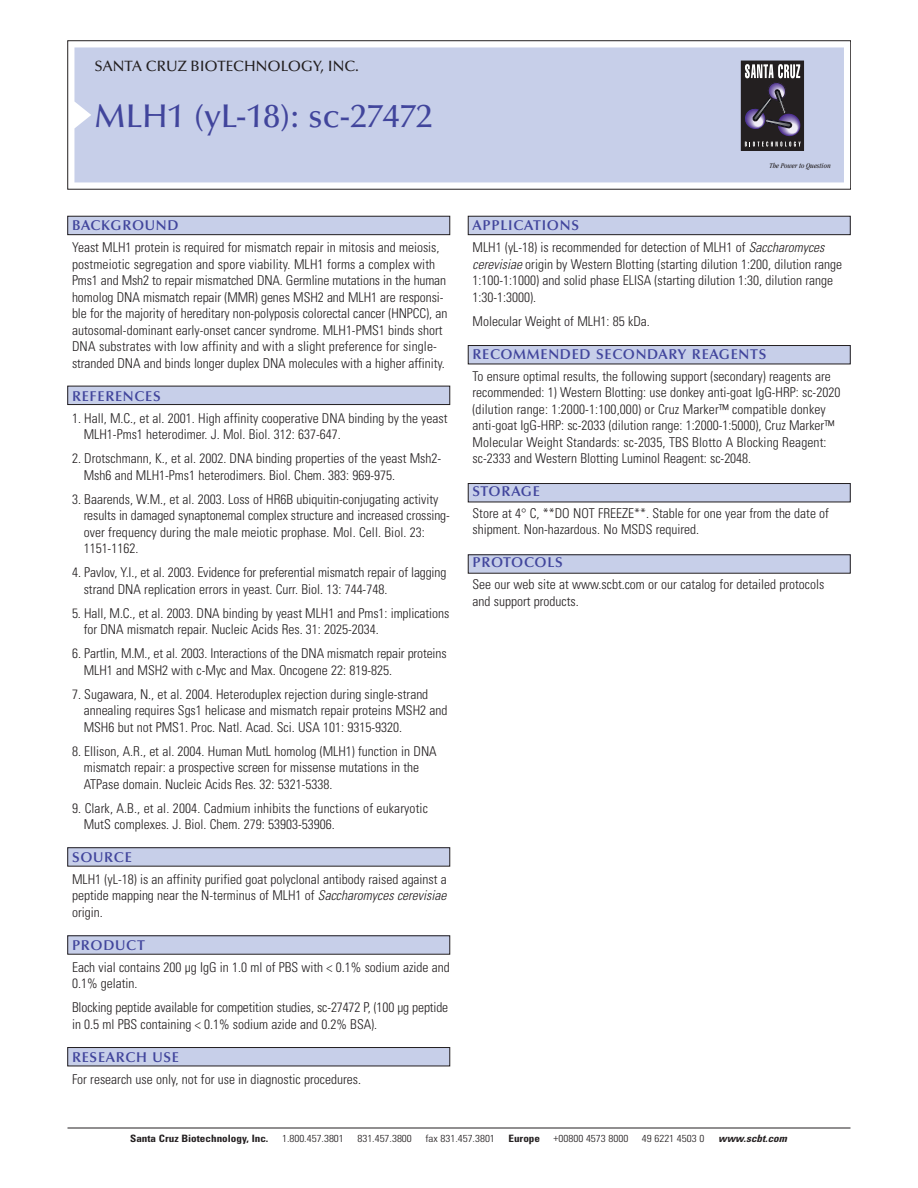
<style>
.page{position:relative;width:918px;height:1188px;background:#fff}
.page>*{position:absolute;margin:0;border:0;box-sizing:border-box;transform-origin:0 0}
.t1{font:500 33px "Optima";color:#41459c}
.t2{font:500 15px "Optima";color:#231f20}
.t3{font:600 14.25px "Optima";letter-spacing:.05em;color:#41459c}
.t4{font:300 condensed 13.5px/16.5px "Univers";color:#231f20}
.t5{font:300 condensed 10.2px "Univers";color:#231f20;scale:1.1 1}
.t6{font:700 condensed 10.2px "Univers";color:#231f20;scale:1.1 1}
.t7{font:italic 700 condensed 10.2px "Univers";color:#231f20;scale:1.1 1}
.t8{font:italic condensed 7.5px "Garamond";color:#231f20}
.s1{font-style:italic}
</style>
<div class="page">
<div style="left:74px;top:47px;width:770px;height:135px;background:#c7cfe9"></div>
<div style="left:741px;top:61px;width:62px;height:89px;background:#231f20"></div>
<div style="left:741px;top:61px;width:63px;height:90px;border:1px solid #231f20"></div>
<svg style="left:741px;top:64px;width:64px;height:83px"></svg>
<hr style="left:68px;top:1128px;width:782px;height:1px;background:#231f20">
<div style="left:68px;top:216px;width:382px;height:19px;background:#c7cfe9"></div>
<div style="left:68px;top:216px;width:382px;height:19px;border:1px solid #231f20"></div>
<div style="left:68px;top:386px;width:382px;height:19px;background:#c7cfe9"></div>
<div style="left:68px;top:386px;width:382px;height:19px;border:1px solid #231f20"></div>
<div style="left:68px;top:848px;width:382px;height:18px;background:#c7cfe9"></div>
<div style="left:68px;top:847px;width:382px;height:19px;border:1px solid #231f20"></div>
<div style="left:68px;top:936px;width:382px;height:18px;background:#c7cfe9"></div>
<div style="left:68px;top:1048px;width:382px;height:18px;background:#c7cfe9"></div>
<div style="left:68px;top:1047px;width:382px;height:19px;border:1px solid #231f20"></div>
<div style="left:468px;top:216px;width:382px;height:19px;background:#c7cfe9"></div>
<div style="left:468px;top:216px;width:382px;height:19px;border:1px solid #231f20"></div>
<div style="left:468px;top:346px;width:382px;height:18px;background:#c7cfe9"></div>
<div style="left:468px;top:345px;width:382px;height:19px;border:1px solid #231f20"></div>
<div style="left:468px;top:484px;width:382px;height:18px;background:#c7cfe9"></div>
<div style="left:468px;top:483px;width:382px;height:19px;border:1px solid #231f20"></div>
<div style="left:468px;top:555px;width:382px;height:18px;background:#c7cfe9"></div>
<p class="t2" style="left:94px;top:60px;width:266px">SANTA CRUZ BIOTECHNOLOGY, INC.</p>
<h1 class="t1" style="left:94px;top:103px;width:340px">MLH1 (yL-18): sc-27472</h1>
<p class="t3" style="left:72px;top:220px;width:108px">BACKGROUND</p>
<p class="t4" style="left:72px;top:241px;width:377px">Yeast MLH1 protein is required for mismatch repair in mitosis and meiosis, postmeiotic segregation and spore viability. MLH1 forms a complex with Pms1 and Msh2 to repair mismatched DNA. Germline mutations in the human homolog DNA mismatch repair (MMR) genes MSH2 and MLH1 are responsi&shy;ble for the majority of hereditary non-polyposis colorectal cancer (HNPCC), an autosomal-dominant early-onset cancer syndrome. MLH1-PMS1 binds short DNA substrates with low affinity and with a slight preference for single&shy;stranded DNA and binds longer duplex DNA molecules with a higher affinity.</p>
<p class="t3" style="left:72px;top:390px;width:90px">REFERENCES</p>
<p class="t4" style="left:84px;top:411px;width:365px;text-indent:-12px">1. Hall, M.C., et al. 2001. High affinity cooperative DNA binding by the yeast<br>MLH1-Pms1 heterodimer. J. Mol. Biol. 312: 637-647.</p>
<p class="t4" style="left:84px;top:451px;width:359px;text-indent:-12px">2. Drotschmann, K., et al. 2002. DNA binding properties of the yeast Msh2-<br>Msh6 and MLH1-Pms1 heterodimers. Biol. Chem. 383: 969-975.</p>
<p class="t4" style="left:84px;top:492px;width:368px;text-indent:-12px">3. Baarends, W.M., et al. 2003. Loss of HR6B ubiquitin-conjugating activity results in damaged synaptonemal complex structure and increased crossing&shy;over frequency during the male meiotic prophase. Mol. Cell. Biol. 23:<br>1151-1162.</p>
<p class="t4" style="left:84px;top:565px;width:364px;text-indent:-12px">4. Pavlov, Y.I., et al. 2003. Evidence for preferential mismatch repair of lagging strand DNA replication errors in yeast. Curr. Biol. 13: 744-748.</p>
<p class="t4" style="left:84px;top:606px;width:367px;text-indent:-12px">5. Hall, M.C., et al. 2003. DNA binding by yeast MLH1 and Pms1: implications for DNA mismatch repair. Nucleic Acids Res. 31: 2025-2034.</p>
<p class="t4" style="left:84px;top:646px;width:364px;text-indent:-12px">6. Partlin, M.M., et al. 2003. Interactions of the DNA mismatch repair proteins<br>MLH1 and MSH2 with c-Myc and Max. Oncogene 22: 819-825.</p>
<p class="t4" style="left:84px;top:687px;width:365px;text-indent:-12px">7. Sugawara, N., et al. 2004. Heteroduplex rejection during single-strand annealing requires Sgs1 helicase and mismatch repair proteins MSH2 and<br>MSH6 but not PMS1. Proc. Natl. Acad. Sci. USA 101: 9315-9320.</p>
<p class="t4" style="left:84px;top:744px;width:355px;text-indent:-12px">8. Ellison, A.R., et al. 2004. Human MutL homolog (MLH1) function in DNA mismatch repair: a prospective screen for missense mutations in the<br>ATPase domain. Nucleic Acids Res. 32: 5321-5338.</p>
<p class="t4" style="left:84px;top:801px;width:346px;text-indent:-12px">9. Clark, A.B., et al. 2004. Cadmium inhibits the functions of eukaryotic<br>MutS complexes. J. Biol. Chem. 279: 53903-53906.</p>
<p class="t3" style="left:72px;top:851px;width:61px">SOURCE</p>
<p class="t4" style="left:72px;top:872px;width:379px">MLH1 (yL-18) is an affinity purified goat polyclonal antibody raised against a peptide mapping near the N-terminus of MLH1 of <span class="s1">Saccharomyces cerevisiae </span>origin.</p>
<p class="t3" style="left:72px;top:939px;width:74px">PRODUCT</p>
<p class="t4" style="left:72px;top:960px;width:379px">Each vial contains 200 µg IgG in 1.0 ml of PBS with &lt; 0.1% sodium azide and<br>0.1% gelatin.</p>
<p class="t4" style="left:72px;top:1001px;width:378px">Blocking peptide available for competition studies, sc-27472 P, (100 µg peptide in 0.5 ml PBS containing &lt; 0.1% sodium azide and 0.2% BSA).</p>
<p class="t3" style="left:72px;top:1051px;width:109px">RESEARCH USE</p>
<p class="t4" style="left:72px;top:1072px;width:290px">For research use only, not for use in diagnostic procedures.</p>
<p class="t8" style="left:769px;top:163px;width:63px">The Power to Question</p>
<p class="t3" style="left:473px;top:220px;width:108px">APPLICATIONS</p>
<p class="t4" style="left:473px;top:241px;width:371px">MLH1 (yL-18) is recommended for detection of MLH1 of <span class="s1">Saccharomyces cerevisiae</span>origin by Western Blotting (starting dilution 1:200, dilution range 1:100-1:1000) and solid phase ELISA (starting dilution 1:30, dilution range 1:30-1:3000).</p>
<p class="t4" style="left:473px;top:314px;width:179px">Molecular Weight of MLH1: 85 kDa.</p>
<p class="t3" style="left:473px;top:348px;width:295px">RECOMMENDED SECONDARY REAGENTS</p>
<p class="t4" style="left:473px;top:369px;width:369px">To ensure optimal results, the following support (secondary) reagents are recommended: 1) Western Blotting: use donkey anti-goat IgG-HRP: sc-2020 (dilution range: 1:2000-1:100,000) or Cruz Marker™ compatible donkey anti-goat IgG-HRP: sc-2033 (dilution range: 1:2000-1:5000), Cruz Marker™ Molecular Weight Standards: sc-2035, TBS Blotto A Blocking Reagent: sc-2333 and Western Blotting Luminol Reagent: sc-2048.</p>
<p class="t3" style="left:473px;top:485px;width:69px">STORAGE</p>
<p class="t4" style="left:473px;top:506px;width:358px">Store at 4° C, **DO NOT FREEZE**. Stable for one year from the date of shipment. Non-hazardous. No MSDS required.</p>
<p class="t3" style="left:473px;top:557px;width:92px">PROTOCOLS</p>
<p class="t4" style="left:473px;top:578px;width:353px">See our web site at www.scbt.com or our catalog for detailed protocols and support products.</p>
<p class="t6" style="left:130px;top:1135px;width:127px">Santa Cruz Biotechnology, Inc.</p>
<p class="t5" style="left:282px;top:1135px;width:58px">1.800.457.3801</p>
<p class="t5" style="left:357px;top:1135px;width:51px">831.457.3800</p>
<p class="t5" style="left:425px;top:1135px;width:65px">fax 831.457.3801</p>
<p class="t6" style="left:508px;top:1135px;width:30px">Europe</p>
<p class="t5" style="left:554px;top:1135px;width:69px">+00800 4573 8000</p>
<p class="t5" style="left:642px;top:1135px;width:58px">49 6221 4503 0</p>
<p class="t7" style="left:718px;top:1135px;width:66px">www.scbt.com</p>
</div>
